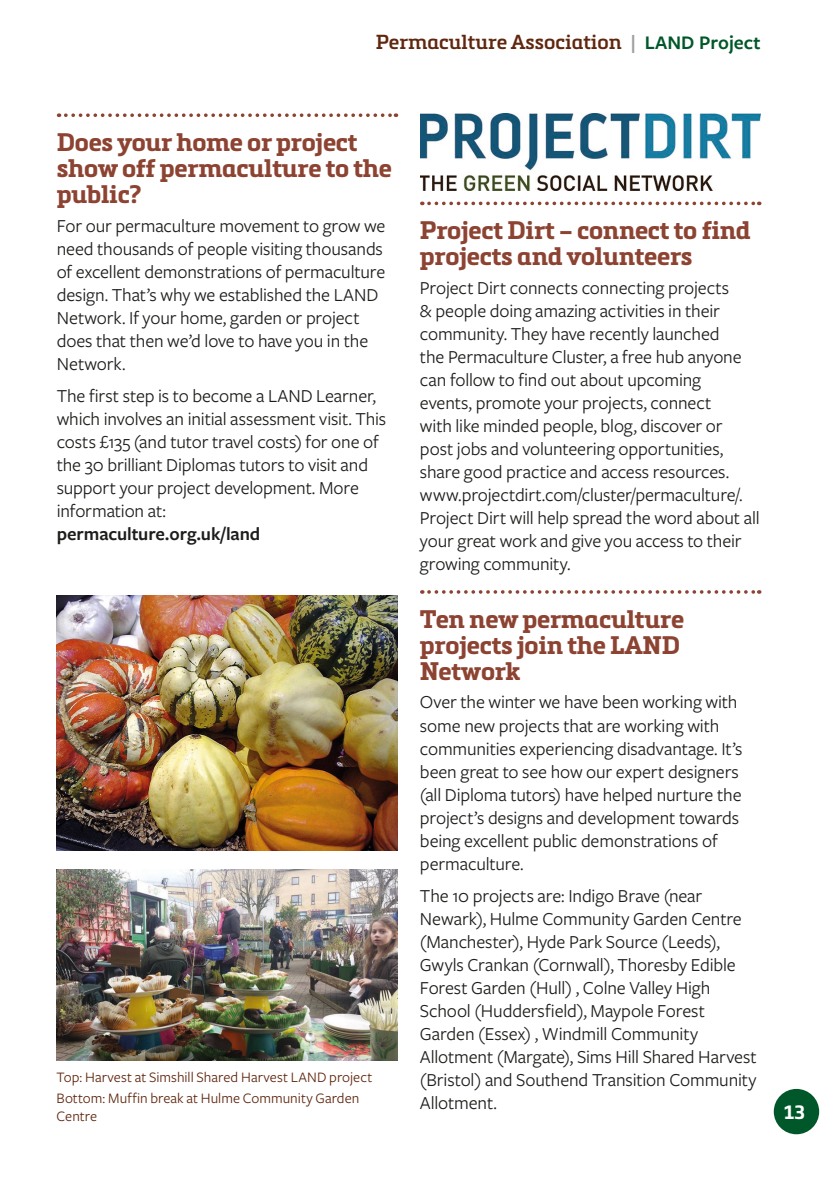
<style>
.page{position:relative;width:840px;height:1191px;background:#fff}
.page>*{position:absolute;margin:0;border:0;box-sizing:border-box;transform-origin:0 0}
.t1{font:700 25px/26px "Metronic Slab Pro";letter-spacing:-.01em;color:#8d4332}
.t2{font:600 20px "Metronic Slab Pro";color:#60270f}
.t3{font:19px/23px "Freight Sans Pro";letter-spacing:-.01em;color:#1d1d1b}
.t4{font:600 19px "Freight Sans Pro";letter-spacing:-.005em;color:#1d1d1b}
.t5{font:700 19px "Metronic Slab Pro";color:#fff}
.t6{font:15px/20.8px "Freight Sans Pro";color:#60270f}
.s1{font-family:"Freight Sans Pro";color:#9d9d9d}
.s2{font-family:"Freight Sans Pro";color:#005729}
</style>
<div class="page">
<div style="left:773px;top:1089px;width:45px;height:45px;background:#005729;border-radius:50%"></div>
<svg style="left:66px;top:113px;width:330px;height:4px"></svg>
<svg style="left:428px;top:202px;width:331px;height:3px"></svg>
<svg style="left:428px;top:590px;width:331px;height:4px"></svg>
<img style="left:420px;top:113px;width:340px;height:77px">
<img style="left:57px;top:595px;width:340px;height:255px">
<img style="left:57px;top:869px;width:340px;height:191px">
<p class="t2" style="left:375px;top:29px;width:386px">Permaculture Association <span class="s1">|</span> <span class="s2">LAND Project</span></p>
<h1 class="t1" style="left:57px;top:129px;width:336px">Does your home or project show off permaculture to the public?</h1>
<p class="t3" style="left:57px;top:213px;width:330px">For our permaculture movement to grow we need thousands of people visiting thousands of excellent demonstrations of permaculture design. That’s why we established the LAND Network. If your home, garden or project does that then we’d love to have you in the Network.</p>
<p class="t3" style="left:57px;top:383px;width:331px">The first step is to become a LAND Learner, which involves an initial assessment visit. This costs £135 (and tutor travel costs) for one of the 30 brilliant Diplomas tutors to visit and support your project development. More information at:</p>
<p class="t4" style="left:57px;top:521px;width:205px">permaculture.org.uk/land</p>
<p class="t6" style="left:57px;top:1066px;width:317px">Top: Harvest at Simshill Shared Harvest LAND project<br>Bottom: Muffin break at Hulme Community Garden</p>
<p class="t6" style="left:57px;top:1105px;width:42px">Centre</p>
<h1 class="t1" style="left:420px;top:217px;width:332px">Project Dirt – connect to find projects and volunteers</h1>
<p class="t3" style="left:420px;top:275px;width:341px">Project Dirt connects connecting projects<br>&amp; people doing amazing activities in their community. They have recently launched<br>the Permaculture Cluster, a free hub anyone can follow to find out about upcoming<br>events, promote your projects, connect<br>with like minded people, blog, discover or post jobs and volunteering opportunities, share good practice and access resources. www.projectdirt.com/cluster/permaculture/.<br>Project Dirt will help spread the word about all your great work and give you access to their growing community.</p>
<h1 class="t1" style="left:420px;top:605px;width:265px">Ten new permaculture projects join the LAND<br>Network</h1>
<p class="t3" style="left:420px;top:690px;width:324px">Over the winter we have been working with some new projects that are working with communities experiencing disadvantage. It’s been great to see how our expert designers (all Diploma tutors) have helped nurture the project’s designs and development towards being excellent public demonstrations of permaculture.</p>
<p class="t3" style="left:420px;top:883px;width:338px">The 10 projects are: Indigo Brave (near Newark), Hulme Community Garden Centre (Manchester), Hyde Park Source (Leeds), Gwyls Crankan (Cornwall), Thoresby Edible Forest Garden (Hull) , Colne Valley High School (Huddersfield), Maypole Forest Garden (Essex) , Windmill Community Allotment (Margate), Sims Hill Shared Harvest (Bristol) and Southend Transition Community Allotment.</p>
<p class="t5" style="left:783px;top:1100px;width:22px">13</p>
</div>
